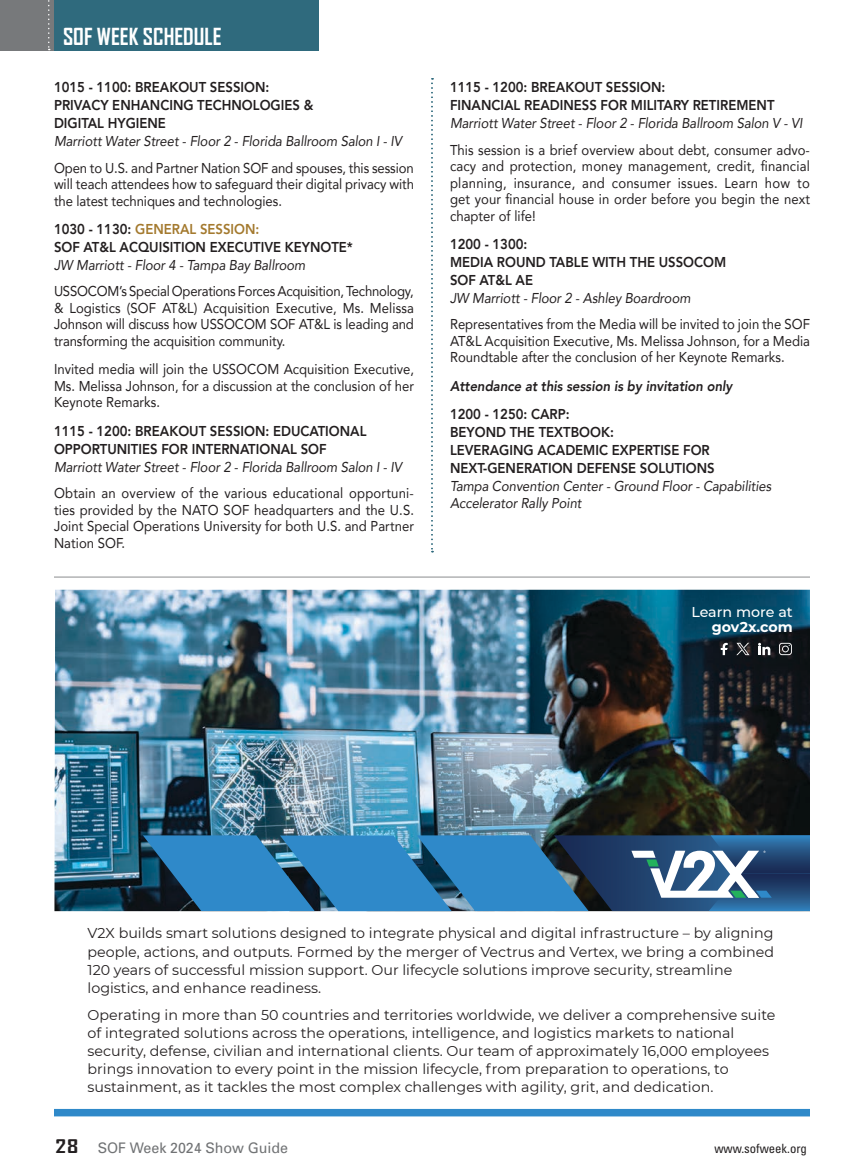
<style>
.page{position:relative;width:864px;height:1175px;background:#fff}
.page>*{position:absolute;margin:0;border:0;box-sizing:border-box;transform-origin:0 0}
.t1{font:700 22.5px "Agency FB";color:#fff}
.t2{font:700 18px "Agency FB";color:#231f20;scale:1.33 1}
.t3{font:14.55px "Univers";letter-spacing:-.005em;color:#717375}
.Agenda_Body{font:14.25px/16.5px "Avenir";color:#231f20;text-align:justify;scale:.92 1}
.t4{font:14.25px/18px "Montserrat";color:#231f20}
.Agenda_Subhead{font:800 14.25px/18px "Avenir";color:#231f20;scale:.92 1}
.Agenda_italic{font:italic 14.25px/16.5px "Avenir";letter-spacing:-.005em;color:#231f20;scale:.92 1}
.Agenda_Bold_Italic{font:italic 800 14.25px "Avenir";color:#231f20;scale:.92 1}
.t5{font:500 14.25px/15px "Montserrat";letter-spacing:-.005em;color:#fff;text-align:right}
.t6{font:condensed 12.75px "Univers";color:#231f20}
.s1{color:#a47a2f}
.s2{font-weight:700}
</style>
<div class="page">
<div style="left:0;top:0;width:319px;height:51px;background:#2f6a7d"></div>
<div style="left:0;top:0;width:54px;height:51px;background:#77797b"></div>
<svg style="left:48px;top:0;width:2px;height:50px"></svg>
<svg style="left:431px;top:78px;width:2px;height:474px"></svg>
<img style="left:54px;top:590px;width:756px;height:526px">
<hr style="left:54px;top:576px;width:756px;height:1px;background:#8a8c8e">
<h1 class="t1" style="left:63px;top:22px;width:160px">SOF WEEK SCHEDULE</h1>
<p class="Agenda_Subhead" style="left:54px;top:78px;width:283px">1015 - 1100: BREAKOUT SESSION:<br>PRIVACY ENHANCING TECHNOLOGIES &amp;<br>DIGITAL HYGIENE</p>
<p class="Agenda_italic" style="left:54px;top:133px;width:380px">Marriott Water Street - Floor 2 - Florida Ballroom Salon I - IV</p>
<p class="Agenda_Body" style="left:54px;top:159px;width:393px">Open to U.S. and Partner Nation SOF and spouses, this session will teach attendees how to safeguard their digital privacy with the latest techniques and technologies.</p>
<p class="Agenda_Subhead" style="left:54px;top:220px;width:327px">1030 - 1130: <span class="s1">GENERAL SESSION:<br></span>SOF AT&amp;L ACQUISITION EXECUTIVE KEYNOTE*</p>
<p class="Agenda_italic" style="left:54px;top:257px;width:275px">JW Marriott - Floor 4 - Tampa Bay Ballroom</p>
<p class="Agenda_Body" style="left:54px;top:283px;width:393px">USSOCOM’s Special Operations Forces Acquisition, Technology, &amp; Logistics (SOF AT&amp;L) Acquisition Executive, Ms. Melissa Johnson will discuss how USSOCOM SOF AT&amp;L is leading and transforming the acquisition community.</p>
<p class="Agenda_Body" style="left:54px;top:361px;width:393px">Invited media will join the USSOCOM Acquisition Executive, Ms. Melissa Johnson, for a discussion at the conclusion of her Keynote Remarks.</p>
<p class="Agenda_Subhead" style="left:54px;top:422px;width:341px">1115 - 1200: BREAKOUT SESSION: EDUCATIONAL<br>OPPORTUNITIES FOR INTERNATIONAL SOF</p>
<p class="Agenda_italic" style="left:54px;top:458px;width:380px">Marriott Water Street - Floor 2 - Florida Ballroom Salon I - IV</p>
<p class="Agenda_Body" style="left:54px;top:484px;width:393px">Obtain an overview of the various educational opportuni&shy;ties provided by the NATO SOF headquarters and the U.S.<br>Joint Special Operations University for both U.S. and Partner Nation SOF.</p>
<p class="Agenda_Subhead" style="left:450px;top:78px;width:354px">1115 - 1200: BREAKOUT SESSION:<br>FINANCIAL READINESS FOR MILITARY RETIREMENT</p>
<p class="Agenda_italic" style="left:450px;top:115px;width:385px">Marriott Water Street - Floor 2 - Florida Ballroom Salon V - VI</p>
<p class="Agenda_Body" style="left:450px;top:141px;width:393px">This session is a brief overview about debt, consumer advo&shy;cacy and protection, money management, credit, financial planning, insurance, and consumer issues. Learn how to get your financial house in order before you begin the next chapter of life!</p>
<p class="Agenda_Subhead" style="left:450px;top:235px;width:302px">1200 - 1300:<br>MEDIA ROUND TABLE WITH THE USSOCOM<br>SOF AT&amp;L AE</p>
<p class="Agenda_italic" style="left:450px;top:290px;width:263px">JW Marriott - Floor 2 - Ashley Boardroom</p>
<p class="Agenda_Body" style="left:450px;top:316px;width:393px">Representatives from the Media will be invited to join the SOF AT&amp;L Acquisition Executive, Ms. Melissa Johnson, for a Media Roundtable after the conclusion of her Keynote Remarks.</p>
<p class="Agenda_Bold_Italic" style="left:450px;top:377px;width:309px">Attendance at this session is by invitation only</p>
<p class="Agenda_Subhead" style="left:450px;top:405px;width:289px">1200 - 1250: CARP:<br>BEYOND THE TEXTBOOK:<br>LEVERAGING ACADEMIC EXPERTISE FOR<br>NEXT-GENERATION DEFENSE SOLUTIONS</p>
<p class="Agenda_italic" style="left:450px;top:478px;width:351px">Tampa Convention Center - Ground Floor - Capabilities<br>Accelerator Rally Point</p>
<p class="t5" style="left:691px;top:603px;width:103px">Learn more at <span class="s2">gov2x.com</span></p>
<p class="t4" style="left:88px;top:924px;width:688px">V2X builds smart solutions designed to integrate physical and digital infrastructure – by aligning people, actions, and outputs. Formed by the merger of Vectrus and Vertex, we bring a combined 120 years of successful mission support. Our lifecycle solutions improve security, streamline logistics, and enhance readiness.</p>
<p class="t4" style="left:88px;top:1005px;width:689px">Operating in more than 50 countries and territories worldwide, we deliver a comprehensive suite of integrated solutions across the operations, intelligence, and logistics markets to national security, defense, civilian and international clients. Our team of approximately 16,000 employees brings innovation to every point in the mission lifecycle, from preparation to operations, to sustainment, as it tackles the most complex challenges with agility, grit, and dedication.</p>
<p class="t2" style="left:56px;top:1135px;width:19px">28</p>
<p class="t3" style="left:98px;top:1139px;width:192px">SOF Week 2024 Show Guide</p>
<p class="t6" style="left:714px;top:1140px;width:94px">www.sofweek.org</p>
</div>
